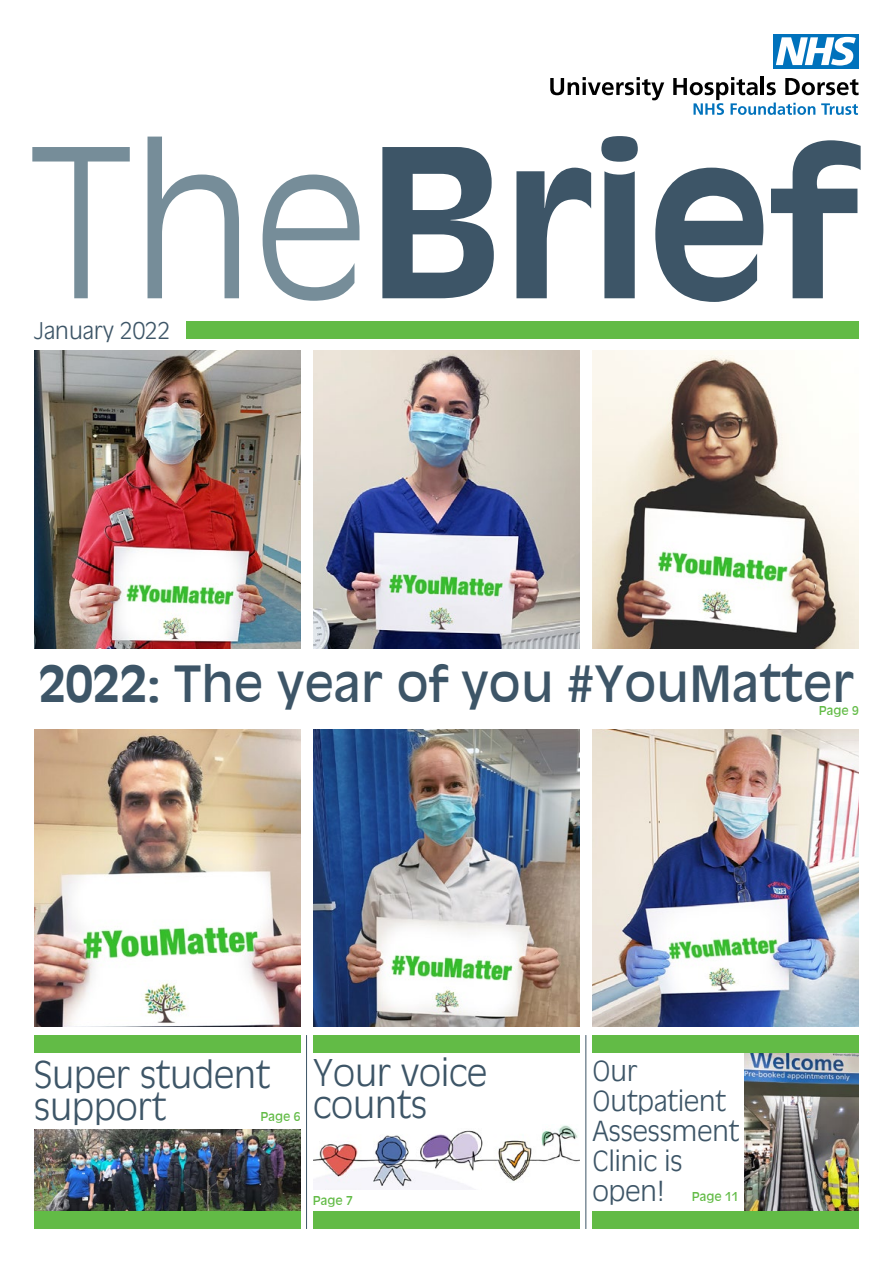
<style>
.page{position:relative;width:893px;height:1263px;background:#fff}
.page>*{position:absolute;margin:0;border:0;box-sizing:border-box;transform-origin:0 0}
.t1{font:48.75px "Decade S Si";color:#3d5567}
.t2{font:300 36px/31.5px "Decade Light S Si";color:#3d5567}
.t3{font:300 27px/30px "Decade Light S Si";color:#3d5567}
.t4{font:300 22.5px "Decade Light S Si";color:#3d5567}
.t5{font:12px "Decade S Si";color:#62bb46}
.s1{font-weight:700}
</style>
<div class="page">
<svg style="left:550px;top:77px;width:114px;height:23px"></svg>
<svg style="left:673px;top:77px;width:186px;height:38px"></svg>
<div style="left:773px;top:34px;width:86px;height:34px;background:#0072bc"></div>
<svg style="left:776px;top:37px;width:80px;height:29px"></svg>
<img style="left:34px;top:1129px;width:266px;height:83px">
<img style="left:744px;top:1053px;width:115px;height:159px">
<img style="left:34px;top:351px;width:266px;height:297px">
<div style="left:186px;top:321px;width:673px;height:18px;background:#62bb46"></div>
<svg style="left:32px;top:147px;width:98px;height:151px"></svg>
<svg style="left:148px;top:137px;width:91px;height:161px"></svg>
<svg style="left:263px;top:175px;width:96px;height:126px"></svg>
<svg style="left:382px;top:147px;width:112px;height:151px"></svg>
<svg style="left:516px;top:168px;width:75px;height:130px"></svg>
<svg style="left:601px;top:136px;width:37px;height:162px"></svg>
<svg style="left:655px;top:168px;width:108px;height:134px"></svg>
<svg style="left:771px;top:140px;width:90px;height:158px"></svg>
<hr style="left:306px;top:1035px;width:1px;height:194px;background:#3d5567">
<hr style="left:585px;top:1035px;width:1px;height:194px;background:#3d5567">
<div style="left:313px;top:1035px;width:267px;height:18px;background:#62bb46"></div>
<div style="left:592px;top:1212px;width:267px;height:17px;background:#62bb46"></div>
<div style="left:592px;top:1035px;width:267px;height:18px;background:#62bb46"></div>
<div style="left:34px;top:1212px;width:266px;height:17px;background:#62bb46"></div>
<div style="left:34px;top:1035px;width:266px;height:18px;background:#62bb46"></div>
<div style="left:313px;top:1212px;width:267px;height:17px;background:#62bb46"></div>
<img style="left:314px;top:1125px;width:266px;height:65px">
<img style="left:313px;top:351px;width:267px;height:297px">
<img style="left:592px;top:351px;width:267px;height:297px">
<img style="left:34px;top:729px;width:266px;height:298px">
<img style="left:313px;top:729px;width:267px;height:298px">
<img style="left:592px;top:729px;width:267px;height:298px">
<p class="t4" style="left:34px;top:317px;width:138px">January 2022</p>
<h1 class="t1" style="left:39px;top:654px;width:817px"><span class="s1">2022:</span> The year of you #YouMatter</h1>
<p class="t5" style="left:819px;top:704px;width:42px">Page 9</p>
<h2 class="t2" style="left:34px;top:1058px;width:238px">Super student support</h2>
<p class="t5" style="left:260px;top:1109px;width:42px">Page 6</p>
<h2 class="t2" style="left:313px;top:1056px;width:176px">Your voice counts</h2>
<p class="t5" style="left:313px;top:1193px;width:42px">Page 7</p>
<p class="t3" style="left:592px;top:1055px;width:148px">Our<br>Outpatient<br>Assessment<br>Clinic is open!</p>
<p class="t5" style="left:692px;top:1189px;width:48px">Page 11</p>
</div>
